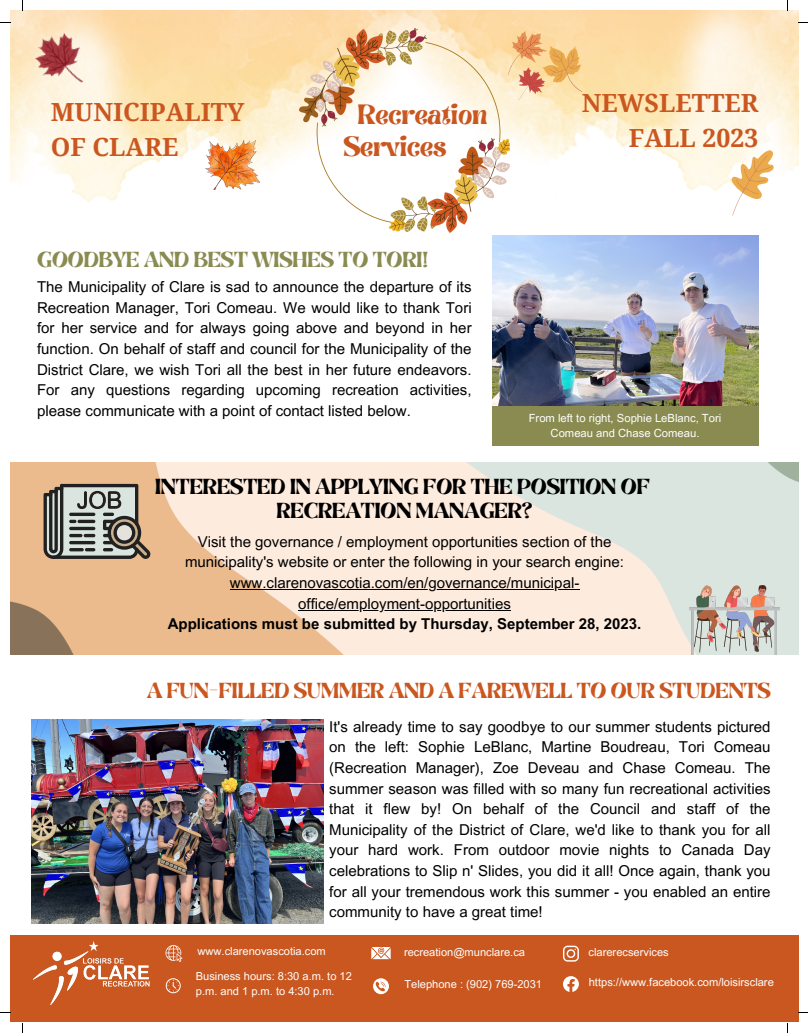
<style>
.page{position:relative;width:808px;height:1033px;background:#fff}
.page>*{position:absolute;margin:0;border:0;box-sizing:border-box;transform-origin:0 0}
.t1{font:700 25px/34.8px "Droid Serif";color:#ca5720;text-align:right}
.t2{font:22.5px "Brasika Display";color:#ca5720}
.t3{font:17.5px "Brasika Display";color:#000}
.t4{font:17.5px "Brasika Display";color:#ca5720}
.t5{font:17.5px "Brasika Display";color:#898b50}
.t6{font:15px/20.6px "Arial MT Pro";color:#000;text-align:justify}
.t7{font:700 15px "Arial MT Pro";color:#000}
.t8{font:11.25px/15px "Arial MT Pro";color:#fff;text-align:center}
.t9{font:11.12px/14.8px "Arial MT Pro";color:#fff}
</style>
<div class="page">
<img style="left:502px;top:10px;width:296px;height:181px">
<img style="left:10px;top:10px;width:492px;height:192px">
<img style="left:31px;top:31px;width:57px;height:60px">
<svg style="left:509px;top:31px;width:73px;height:69px;background:#f2c48c"></svg>
<svg style="left:726px;top:141px;width:61px;height:75px"></svg>
<img style="left:205px;top:141px;width:54px;height:49px">
<img style="left:492px;top:235px;width:266px;height:171px">
<div style="left:492px;top:406px;width:266px;height:39px;background:#898b50"></div>
<img style="left:10px;top:462px;width:788px;height:192px">
<svg style="left:44px;top:484px;width:106px;height:75px;background:#908f86"></svg>
<img style="left:689px;top:585px;width:90px;height:69px">
<hr style="left:230px;top:589px;width:349px;height:1px;background:#000">
<hr style="left:298px;top:609px;width:213px;height:1px;background:#000">
<div style="left:10px;top:935px;width:788px;height:87px;background:#ca5720"></div>
<svg style="left:563px;top:976px;width:16px;height:16px"></svg>
<img style="left:33px;top:941px;width:117px;height:65px">
<svg style="left:165px;top:945px;width:17px;height:17px"></svg>
<svg style="left:166px;top:978px;width:15px;height:15px"></svg>
<svg style="left:371px;top:947px;width:19px;height:12px"></svg>
<svg style="left:373px;top:978px;width:16px;height:16px"></svg>
<svg style="left:563px;top:945px;width:16px;height:16px"></svg>
<img style="left:31px;top:720px;width:293px;height:203px">
<img style="left:299px;top:29px;width:210px;height:203px">
<p class="t1" style="left:51px;top:95px;width:195px">MUNICIPALITY</p>
<p class="t1" style="left:51px;top:130px;width:129px">OF CLARE</p>
<p class="t2" style="left:357px;top:97px;width:131px">Recreation</p>
<p class="t2" style="left:343px;top:129px;width:105px">Services</p>
<p class="t5" style="left:37px;top:246px;width:392px">GOODBYE AND BEST WISHES TO TORI!</p>
<p class="t6" style="left:37px;top:278px;width:436px">The Municipality of Clare is sad to announce the departure of its Recreation Manager, Tori Comeau. We would like to thank Tori for her service and for always going above and beyond in her function. On behalf of staff and council for the Municipality of the District Clare, we wish Tori all the best in her future endeavors.<br>For any questions regarding upcoming recreation activities, please communicate with a point of contact listed below.</p>
<p class="t1" style="left:581px;top:86px;width:178px">NEWSLETTER<br>FALL 2023</p>
<p class="t8" style="left:528px;top:412px;width:194px">From left to right, Sophie LeBlanc, Tori<br>Comeau and Chase Comeau.</p>
<p class="t3" style="left:155px;top:473px;width:496px">INTERESTED IN APPLYING FOR THE POSITION OF</p>
<p class="t3" style="left:276px;top:497px;width:257px">RECREATION MANAGER?</p>
<p class="t6" style="left:185px;top:533px;width:440px;text-align:center">Visit the governance / employment opportunities section of the municipality's website or enter the following in your search engine: www.clarenovascotia.com/en/governance/municipal&shy;office/employment-opportunities</p>
<p class="t7" style="left:168px;top:618px;width:475px">Applications must be submitted by Thursday, September 28, 2023.</p>
<p class="t4" style="left:147px;top:677px;width:625px">A FUN-FILLED SUMMER AND A FAREWELL TO OUR STUDENTS</p>
<p class="t6" style="left:329px;top:718px;width:443px">It's already time to say goodbye to our summer students pictured on the left: Sophie LeBlanc, Martine Boudreau, Tori Comeau (Recreation Manager), Zoe Deveau and Chase Comeau. The summer season was filled with so many fun recreational activities that it flew by! On behalf of the Council and staff of the Municipality of the District of Clare, we'd like to thank you for all your hard work. From outdoor movie nights to Canada Day celebrations to Slip n' Slides, you did it all! Once again, thank you for all your tremendous work this summer - you enabled an entire community to have a great time!</p>
<p class="t9" style="left:197px;top:945px;width:130px">www.clarenovascotia.com</p>
<p class="t9" style="left:196px;top:970px;width:158px">Business hours: 8:30 a.m. to 12 p.m. and 1 p.m. to 4:30 p.m.</p>
<p class="t9" style="left:404px;top:945px;width:122px">recreation@munclare.ca</p>
<p class="t9" style="left:404px;top:977px;width:139px">Telephone : (902) 769-2031</p>
<p class="t9" style="left:588px;top:976px;width:186px">https://www.facebook.com/loisirsclare</p>
<p class="t9" style="left:588px;top:945px;width:82px">clarerecservices</p>
</div>
